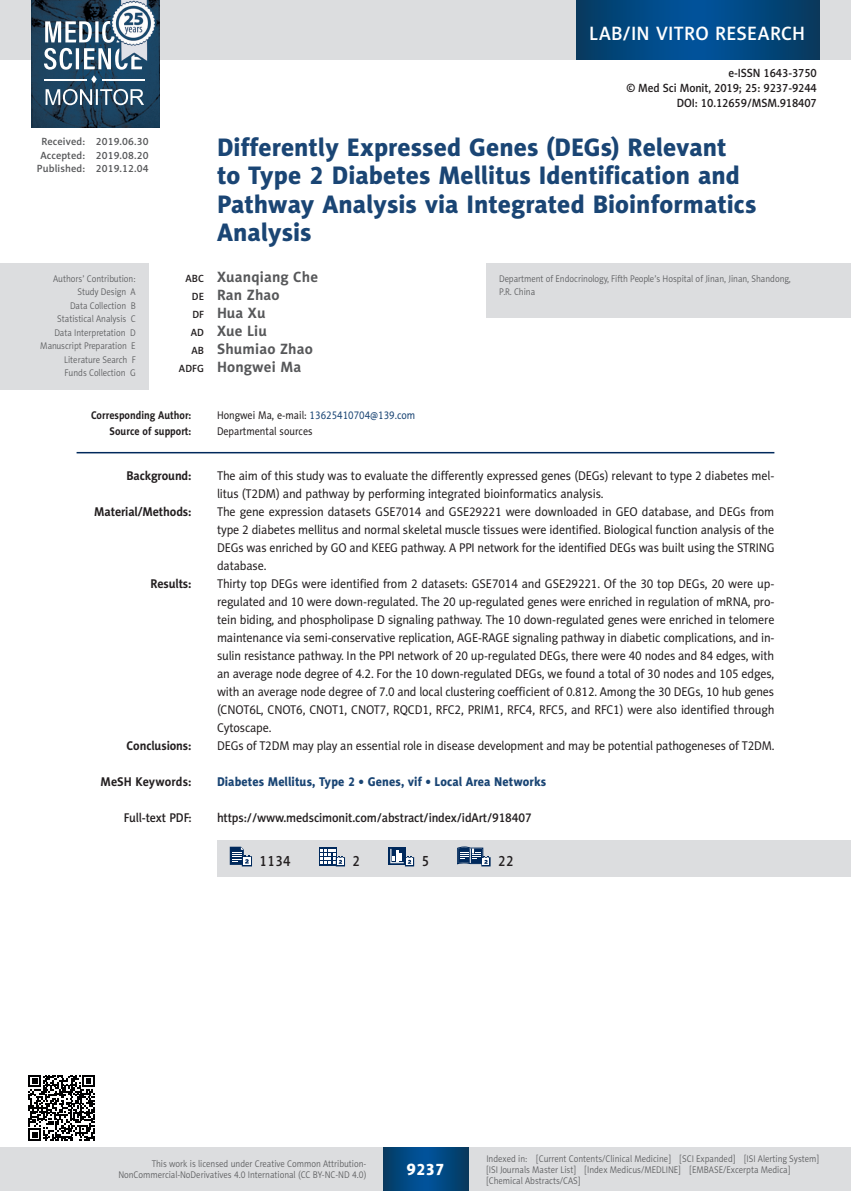
<style>
.page{position:relative;width:851px;height:1191px;background:#fff}
.page>*{position:absolute;margin:0;border:0;box-sizing:border-box;transform-origin:0 0}
.MSM_Tytul{font:25.5px/28.5px "Naomi Sans EFN Heavy";color:#1a4574}
.t1{font:19.5px "Naomi Sans EFN Medium";letter-spacing:.01em;color:#fff}
.t2{font:16.5px "Naomi Sans EFN Heavy";color:#fff}
.MSM_Autorzy{font:700 15px "Naomi Sans EFN";letter-spacing:.01em;color:#57585a}
.MSM_dane{font:15px "Naomi Sans EFN Medium";letter-spacing:.03em;color:#231f20;scale:.9 1}
.MSM_Summary_body{font:12.75px/18px "Naomi Sans EFN";letter-spacing:-.01em;color:#231f20;text-align:justify;scale:.95 1}
.MSM_Summary_body-2{font:12.75px "Naomi Sans EFN";letter-spacing:-.01em;color:#231f20;scale:.94 1}
.MSM_full_text_pdf{font:12.75px "Naomi Sans EFN Medium";letter-spacing:-.01em;color:#231f20;scale:.95 1}
.MSM_keywords{font:12.75px "Naomi Sans EFN Heavy";letter-spacing:.01em;color:#1a4574;scale:.95 1}
.MSM_Summary_body-3{font:700 12.75px "Naomi Sans EFN";letter-spacing:-.01em;color:#231f20;scale:.95 1}
.MSM_keywords-2{font:700 12.75px "Naomi Sans EFN";letter-spacing:.005em;color:#231f20;scale:.95 1}
.MSM_Summary_body-4{font:700 12.75px "Naomi Sans EFN";letter-spacing:-.01em;color:#231f20;scale:.94 1}
.MSM_full_text_pdf-2{font:12px "Naomi Sans EFN Medium";letter-spacing:-.01em;color:#231f20;scale:.95 1}
.MSM_Adres{font:11.25px "Naomi Sans EFN";color:#1a4574;scale:.9 1}
.MSM_Adres-2{font:700 11.25px "Naomi Sans EFN";color:#231f20;scale:.9 1}
.MSM_Support{font:11.25px "Naomi Sans EFN";color:#231f20;scale:.9 1}
.MSM_Support-2{font:700 11.25px "Naomi Sans EFN";color:#231f20;scale:.9 1}
.t3{font:10.5px "Naomi Sans EFN Medium";letter-spacing:.01em;color:#57585a}
.MSM_Afiliacja{font:9.75px/11.2px "Naomi Sans EFN Light";color:#57585a;scale:.9 1}
.s1{font-family:"Naomi Sans EFN Medium";font-weight:400;font-size:10.5px;color:#231f20}
.s2{color:#231f20}
</style>
<div class="page">
<div style="left:217px;top:840px;width:633px;height:36px;background:#dcdddf"></div>
<svg style="left:230px;top:846px;width:22px;height:20px"></svg>
<div style="left:319px;top:847px;width:17px;height:18px;background:#00295c"></div>
<svg style="left:320px;top:848px;width:25px;height:18px"></svg>
<div style="left:388px;top:847px;width:18px;height:18px;background:#00295c"></div>
<svg style="left:390px;top:849px;width:24px;height:17px"></svg>
<svg style="left:457px;top:846px;width:33px;height:20px"></svg>
<hr style="left:77px;top:452px;width:697px;height:1px;background:#00295c">
<div style="left:0;top:264px;width:148px;height:126px;background:#dcdddf"></div>
<div style="left:486px;top:264px;width:364px;height:54px;background:#dcdddf"></div>
<svg style="left:28px;top:1075px;width:67px;height:66px"></svg>
<div style="left:0;top:1148px;width:850px;height:43px;background:#dcdddf"></div>
<svg style="left:383px;top:1147px;width:85px;height:43px"></svg>
<div style="left:0;top:0;width:850px;height:60px;background:#dcdddf"></div>
<img style="left:32px;top:0;width:127px;height:128px">
<img style="left:44px;top:21px;width:100px;height:49px">
<img style="left:45px;top:79px;width:41px;height:1px">
<img style="left:103px;top:79px;width:41px;height:1px">
<svg style="left:91px;top:75px;width:6px;height:8px"></svg>
<img style="left:46px;top:89px;width:98px;height:16px">
<svg style="left:576px;top:0;width:243px;height:60px"></svg>
<h2 class="t1" style="left:589px;top:22px;width:217px">LAB/IN VITRO RESEARCH</h2>
<p class="MSM_full_text_pdf-2" style="left:728px;top:66px;width:95px">e-ISSN 1643-3750</p>
<p class="MSM_full_text_pdf-2" style="left:626px;top:81px;width:202px">© Med Sci Monit, 2019; 25: 9237-9244</p>
<p class="MSM_full_text_pdf-2" style="left:676px;top:96px;width:149px">DOI: 10.12659/MSM.918407</p>
<p class="MSM_Tytul" style="left:217px;top:132px;width:541px">Differently Expressed Genes (DEGs) Relevant<br>to Type 2 Diabetes Mellitus Identification and Pathway Analysis via Integrated Bioinformatics Analysis</p>
<p class="MSM_Autorzy" style="left:185px;top:268px;width:134px"><span class="s1">ABC</span> Xuanqiang Che</p>
<p class="MSM_Autorzy" style="left:192px;top:286px;width:89px"><span class="s1">DE</span> Ran Zhao</p>
<p class="MSM_Autorzy" style="left:192px;top:304px;width:75px"><span class="s1">DF</span> Hua Xu</p>
<p class="MSM_Autorzy" style="left:191px;top:322px;width:78px"><span class="s1">AD</span> Xue Liu</p>
<p class="MSM_Autorzy" style="left:191px;top:340px;width:123px"><span class="s1">AB</span> Shumiao Zhao</p>
<p class="MSM_Autorzy" style="left:179px;top:358px;width:124px"><span class="s1">ADFG</span> Hongwei Ma</p>
<p class="MSM_Adres-2" style="left:91px;top:409px;width:113px">Corresponding Author:</p>
<p class="MSM_Adres" style="left:217px;top:409px;width:222px"><span class="s2">Hongwei Ma, e-mail:</span> 13625410704@139.com</p>
<p class="MSM_Support-2" style="left:110px;top:424px;width:92px">Source of support:</p>
<p class="MSM_Support" style="left:217px;top:424px;width:108px">Departmental sources</p>
<p class="MSM_Summary_body-3" style="left:126px;top:468px;width:70px">Background:</p>
<p class="MSM_Summary_body" style="left:217px;top:467px;width:588px">The aim of this study was to evaluate the differently expressed genes (DEGs) relevant to type 2 diabetes mel&shy;litus (T2DM) and pathway by performing integrated bioinformatics analysis.</p>
<p class="MSM_Summary_body-3" style="left:94px;top:504px;width:104px">Material/Methods:</p>
<p class="MSM_Summary_body" style="left:217px;top:503px;width:588px">The gene expression datasets GSE7014 and GSE29221 were downloaded in GEO database, and DEGs from type 2 diabetes mellitus and normal skeletal muscle tissues were identified. Biological function analysis of the DEGs was enriched by GO and KEEG pathway. A PPI network for the identified DEGs was built using the STRING database.</p>
<p class="MSM_Summary_body-3" style="left:150px;top:576px;width:45px">Results:</p>
<p class="MSM_Summary_body" style="left:217px;top:575px;width:588px">Thirty top DEGs were identified from 2 datasets: GSE7014 and GSE29221. Of the 30 top DEGs, 20 were up&shy;regulated and 10 were down-regulated. The 20 up-regulated genes were enriched in regulation of mRNA, pro&shy;tein biding, and phospholipase D signaling pathway. The 10 down-regulated genes were enriched in telomere maintenance via semi-conservative replication, AGE-RAGE signaling pathway in diabetic complications, and in&shy;sulin resistance pathway. In the PPI network of 20 up-regulated DEGs, there were 40 nodes and 84 edges, with an average node degree of 4.2. For the 10 down-regulated DEGs, we found a total of 30 nodes and 105 edges, with an average node degree of 7.0 and local clustering coefficient of 0.812. Among the 30 DEGs, 10 hub genes (CNOT6L, CNOT6, CNOT1, CNOT7, RQCD1, RFC2, PRIM1, RFC4, RFC5, and RFC1) were also identified through Cytoscape.</p>
<p class="MSM_Summary_body-4" style="left:127px;top:738px;width:71px">Conclusions:</p>
<p class="MSM_Summary_body-2" style="left:217px;top:738px;width:594px">DEGs of T2DM may play an essential role in disease development and may be potential pathogeneses of T2DM.</p>
<p class="MSM_keywords-2" style="left:100px;top:774px;width:97px">MeSH Keywords:</p>
<p class="MSM_keywords" style="left:217px;top:774px;width:348px">Diabetes Mellitus, Type 2 • Genes, vif • Local Area Networks</p>
<p class="MSM_full_text_pdf" style="left:124px;top:810px;width:73px">Full-text PDF:</p>
<p class="MSM_full_text_pdf" style="left:217px;top:810px;width:333px">https://www.medscimonit.com/abstract/index/idArt/918407</p>
<p class="t3" style="left:41px;top:136px;width:109px">Received: 2019.06.30</p>
<p class="t3" style="left:40px;top:149px;width:110px">Accepted: 2019.08.20</p>
<p class="t3" style="left:37px;top:163px;width:113px">Published: 2019.12.04</p>
<p class="MSM_Afiliacja" style="left:53px;top:273px;width:93px">Authors’ Contribution:</p>
<p class="MSM_Afiliacja" style="left:77px;top:286px;width:66px">Study Design A</p>
<p class="MSM_Afiliacja" style="left:70px;top:300px;width:74px">Data Collection B</p>
<p class="MSM_Afiliacja" style="left:57px;top:313px;width:89px">Statistical Analysis C</p>
<p class="MSM_Afiliacja" style="left:54px;top:327px;width:92px">Data Interpretation D</p>
<p class="MSM_Afiliacja" style="left:40px;top:340px;width:107px">Manuscript Preparation E</p>
<p class="MSM_Afiliacja" style="left:64px;top:354px;width:81px">Literature Search F</p>
<p class="MSM_Afiliacja" style="left:65px;top:367px;width:80px">Funds Collection G</p>
<p class="MSM_Afiliacja" style="left:499px;top:272px;width:326px;line-height:13.5px">Department of Endocrinology, Fifth People’s Hospital of Jinan, Jinan, Shandong,<br>P.R. China</p>
<p class="MSM_dane" style="left:259px;top:852px;width:36px">1134</p>
<p class="MSM_dane" style="left:352px;top:852px;width:10px">2</p>
<p class="MSM_dane" style="left:421px;top:852px;width:10px">5</p>
<p class="MSM_dane" style="left:498px;top:852px;width:19px">22</p>
<p class="MSM_Afiliacja" style="left:118px;top:1158px;width:277px;text-align:right">This work is licensed under Creative Common Attribution-<br>NonCommercial-NoDerivatives 4.0 International (CC BY-NC-ND 4.0)</p>
<p class="t2" style="left:406px;top:1159px;width:40px">9237</p>
<p class="MSM_Afiliacja" style="left:486px;top:1152px;width:371px">Indexed in: [Current Contents/Clinical Medicine] [SCI Expanded] [ISI Alerting System] [ISI Journals Master List] [Index Medicus/MEDLINE] [EMBASE/Excerpta Medica] [Chemical Abstracts/CAS]</p>
</div>
